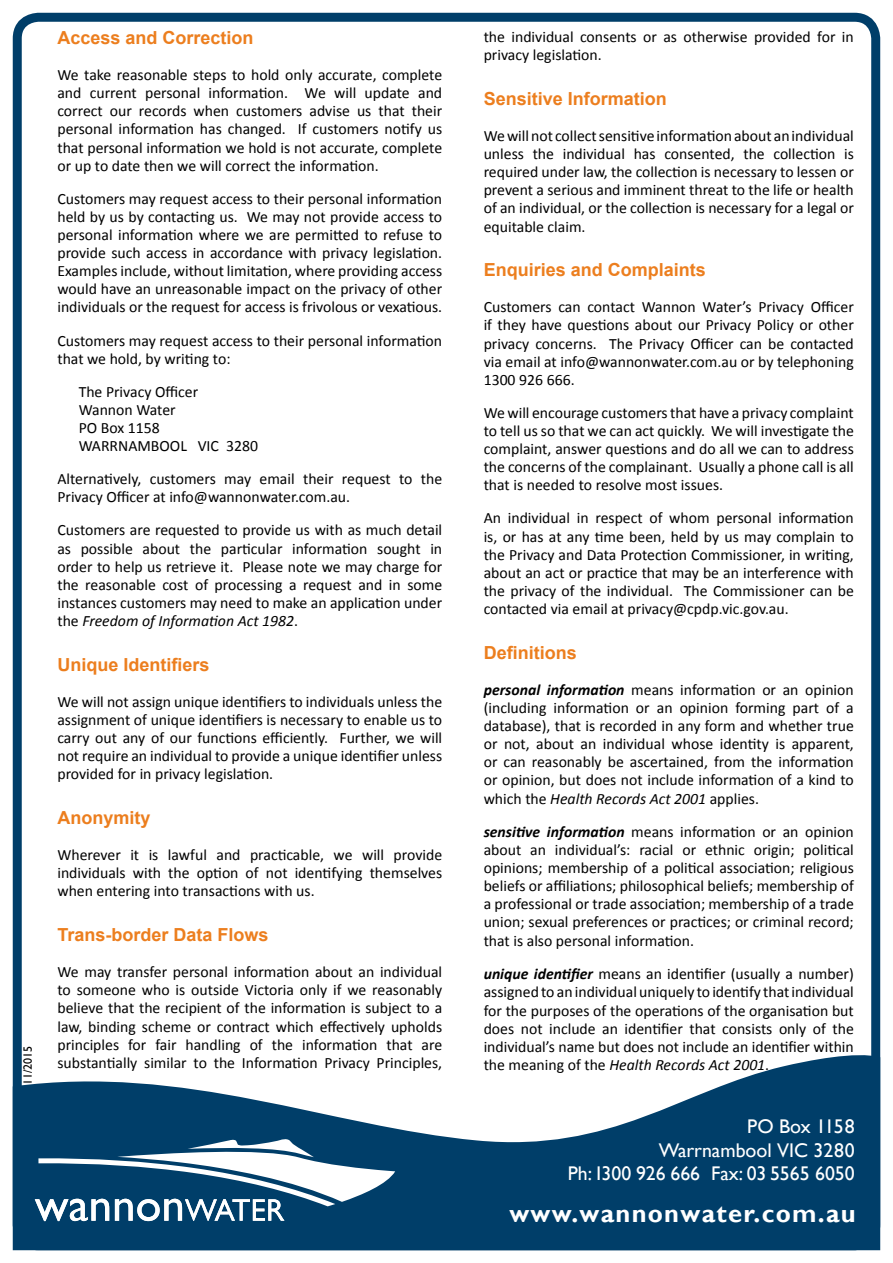
<style>
.page{position:relative;width:893px;height:1263px;background:#fff}
.page>*{position:absolute;margin:0;border:0;box-sizing:border-box;transform-origin:0 0}
.t1{font:700 25.5px "Gill Sans";letter-spacing:.05em;color:#fff}
.t2{font:19.8px/23.4px "Gill Sans";color:#fff;text-align:right}
.t3{font:700 18px "Arial";color:#ec7e1e}
.t4{font:15.75px/18.1px "Calibri";color:#000;text-align:justify}
.t5{font:12px "Gill Sans";color:#000}
.s1{font-style:italic}
.s2{font-weight:700;font-style:italic}
</style>
<div class="page">
<div style="left:13px;top:13px;width:867px;height:1237px;border:9px solid #003e69;border-radius:21px"></div>
<svg style="left:13px;top:1051px;width:867px;height:199px;fill:#003e69"></svg>
<svg style="left:35px;top:1138px;width:360px;height:83px"></svg>
<p class="t5" style="left:21px;top:1085px;width:41px;rotate:-90deg">11/2015</p>
<p class="t3" style="left:57px;top:26px;width:198px">Access and Correction</p>
<p class="t4" style="left:57px;top:66px;width:386px">We take reasonable steps to hold only accurate, complete and current personal information. We will update and correct our records when customers advise us that their personal information has changed. If customers notify us that personal information we hold is not accurate, complete or up to date then we will correct the information.</p>
<p class="t4" style="left:57px;top:189px;width:386px">Customers may request access to their personal information held by us by contacting us. We may not provide access to personal information where we are permitted to refuse to provide such access in accordance with privacy legislation.<br>Examples include, without limitation, where providing access would have an unreasonable impact on the privacy of other individuals or the request for access is frivolous or vexatious.</p>
<p class="t4" style="left:57px;top:331px;width:386px">Customers may request access to their personal information that we hold, by writing to:</p>
<p class="t4" style="left:79px;top:382px;width:181px;text-align:left">The Privacy Officer<br>Wannon Water<br>PO Box 1158<br>WARRNAMBOOL VIC 3280</p>
<p class="t4" style="left:57px;top:470px;width:386px">Alternatively, customers may email their request to the<br>Privacy Officer at info@wannonwater.com.au.</p>
<p class="t4" style="left:57px;top:521px;width:386px">Customers are requested to provide us with as much detail as possible about the particular information sought in order to help us retrieve it. Please note we may charge for the reasonable cost of processing a request and in some instances customers may need to make an application under the <span class="s1">Freedom of Information Act 1982</span>.</p>
<p class="t3" style="left:57px;top:652px;width:154px">Unique Identifiers</p>
<p class="t4" style="left:57px;top:693px;width:386px">We will not assign unique identifiers to individuals unless the assignment of unique identifiers is necessary to enable us to carry out any of our functions efficiently. Further, we will not require an individual to provide a unique identifier unless provided for in privacy legislation.</p>
<p class="t3" style="left:57px;top:806px;width:95px">Anonymity</p>
<p class="t4" style="left:57px;top:846px;width:386px">Wherever it is lawful and practicable, we will provide individuals with the option of not identifying themselves when entering into transactions with us.</p>
<p class="t3" style="left:57px;top:923px;width:213px">Trans-border Data Flows</p>
<p class="t4" style="left:57px;top:963px;width:386px">We may transfer personal information about an individual to someone who is outside Victoria only if we reasonably believe that the recipient of the information is subject to a law, binding scheme or contract which effectively upholds principles for fair handling of the information that are substantially similar to the Information Privacy Principles,</p>
<p class="t4" style="left:484px;top:28px;width:372px">the individual consents or as otherwise provided for in privacy legislation.</p>
<p class="t3" style="left:484px;top:86px;width:185px">Sensitive Information</p>
<p class="t4" style="left:484px;top:127px;width:372px">We will not collect sensitive information about an individual unless the individual has consented, the collection is required under law, the collection is necessary to lessen or prevent a serious and imminent threat to the life or health of an individual, or the collection is necessary for a legal or equitable claim.</p>
<p class="t3" style="left:484px;top:258px;width:224px">Enquiries and Complaints</p>
<p class="t4" style="left:484px;top:298px;width:372px">Customers can contact Wannon Water’s Privacy Officer if they have questions about our Privacy Policy or other privacy concerns. The Privacy Officer can be contacted via email at info@wannonwater.com.au or by telephoning 1300 926 666.</p>
<p class="t4" style="left:484px;top:404px;width:372px">We will encourage customers that have a privacy complaint to tell us so that we can act quickly. We will investigate the complaint, answer questions and do all we can to address the concerns of the complainant. Usually a phone call is all that is needed to resolve most issues.</p>
<p class="t4" style="left:484px;top:509px;width:372px">An individual in respect of whom personal information is, or has at any time been, held by us may complain to the Privacy and Data Protection Commissioner, in writing, about an act or practice that may be an interference with the privacy of the individual. The Commissioner can be contacted via email at privacy@cpdp.vic.gov.au.</p>
<p class="t3" style="left:484px;top:640px;width:95px">Definitions</p>
<p class="t4" style="left:484px;top:681px;width:372px"><span class="s2">personal information</span> means information or an opinion (including information or an opinion forming part of a database), that is recorded in any form and whether true or not, about an individual whose identity is apparent, or can reasonably be ascertained, from the information or opinion, but does not include information of a kind to which the <span class="s1">Health Records Act 2001</span> applies.</p>
<p class="t4" style="left:484px;top:822px;width:372px"><span class="s2">sensitive information</span> means information or an opinion about an individual’s: racial or ethnic origin; political opinions; membership of a political association; religious beliefs or affiliations; philosophical beliefs; membership of a professional or trade association; membership of a trade union; sexual preferences or practices; or criminal record; that is also personal information.</p>
<p class="t4" style="left:484px;top:965px;width:372px"><span class="s2">unique identifier</span> means an identifier (usually a number) assigned to an individual uniquely to identify that individual for the purposes of the operations of the organisation but does not include an identifier that consists only of the individual’s name but does not include an identifier within the meaning of the <span class="s1">Health Records Act 2001</span>.</p>
<p class="t2" style="left:568px;top:1115px;width:288px">PO Box 1158<br>Warrnambool VIC 3280<br>Ph: 1300 926 666 Fax: 03 5565 6050</p>
<h1 class="t1" style="left:509px;top:1198px;width:348px">www.wannonwater.com.au</h1>
</div>
